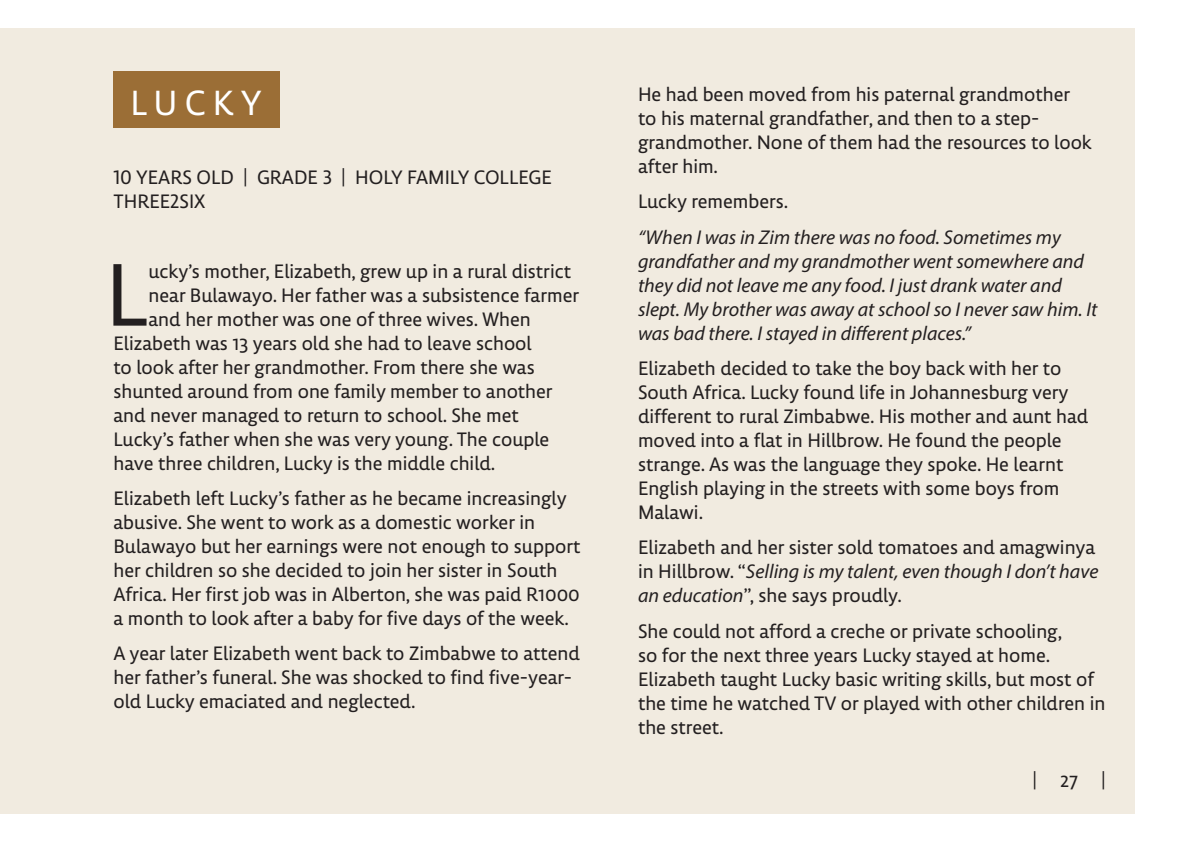
<style>
.page{position:relative;width:1191px;height:842px;background:#fff}
.page>*{position:absolute;margin:0;border:0;box-sizing:border-box;transform-origin:0 0}
.t1{font:91.2px "Lemon Sans Next";color:#231f20}
.t2{font:36px "Lemon Sans Next";letter-spacing:.195em;color:#fff}
.t3{font:20px/24px "Lemon Sans Next";color:#231f20}
.t4{font:italic 20px/24px "Myriad Pro";color:#231f20}
.s1{font-family:"Lemon Sans Next";font-style:normal}
.s2{font-family:"Myriad Pro";font-style:italic}
</style>
<div class="page">
<div style="left:0;top:29px;width:1134px;height:785px;background:#f1ebe0"></div>
<div style="left:113px;top:71px;width:167px;height:57px;background:#9b6e36"></div>
<h2 class="t2" style="left:130px;top:81px;width:133px">LUCKY</h2>
<p class="t3" style="left:113px;top:165px;width:440px">10 YEARS OLD | GRADE 3 | HOLY FAMILY COLLEGE<br>THREE2SIX</p>
<h1 class="t1" style="left:105px;top:240px;width:44px">L</h1>
<p class="t3" style="left:148px;top:259px;width:424px">ucky’s mother, Elizabeth, grew up in a rural district</p>
<p class="t3" style="left:148px;top:283px;width:432px">near Bulawayo. Her father was a subsistence farmer</p>
<p class="t3" style="left:148px;top:307px;width:384px">and her mother was one of three wives. When</p>
<p class="t3" style="left:113px;top:331px;width:420px">Elizabeth was 13 years old she had to leave school</p>
<p class="t3" style="left:113px;top:355px;width:423px">to look after her grandmother. From there she was</p>
<p class="t3" style="left:113px;top:379px;width:441px">shunted around from one family member to another</p>
<p class="t3" style="left:113px;top:403px;width:407px">and never managed to return to school. She met</p>
<p class="t3" style="left:113px;top:427px;width:437px">Lucky’s father when she was very young. The couple</p>
<p class="t3" style="left:113px;top:451px;width:383px">have three children, Lucky is the middle child.</p>
<p class="t3" style="left:113px;top:486px;width:468px">Elizabeth left Lucky’s father as he became increasingly abusive. She went to work as a domestic worker in Bulawayo but her earnings were not enough to support her children so she decided to join her sister in South Africa. Her first job was in Alberton, she was paid R1000 a month to look after a baby for five days of the week.</p>
<p class="t3" style="left:113px;top:641px;width:468px">A year later Elizabeth went back to Zimbabwe to attend her father’s funeral. She was shocked to find five-year&shy;old Lucky emaciated and neglected.</p>
<p class="t3" style="left:638px;top:82px;width:455px">He had been moved from his paternal grandmother to his maternal grandfather, and then to a step&shy;grandmother. None of them had the resources to look after him.</p>
<p class="t3" style="left:638px;top:189px;width:152px">Lucky remembers.</p>
<p class="t4" style="left:638px;top:224px;width:461px">“When I was in Zim there was no food. Sometimes my grandfather and my grandmother went somewhere and they did not leave me any food. I just drank water and slept. My brother was away at school so I never saw him. It was bad there. I stayed in different places.”</p>
<p class="t3" style="left:638px;top:356px;width:452px">Elizabeth decided to take the boy back with her to South Africa. Lucky found life in Johannesburg very different to rural Zimbabwe. His mother and aunt had moved into a flat in Hillbrow. He found the people strange. As was the language they spoke. He learnt English playing in the streets with some boys from Malawi.</p>
<p class="t3" style="left:638px;top:535px;width:459px">Elizabeth and her sister sold tomatoes and amagwinya</p>
<p class="t4" style="left:638px;top:559px;width:462px"><span class="s1">in Hillbrow. “</span>Selling is my talent, even though I don’t have</p>
<p class="t3" style="left:638px;top:578px;width:425px;line-height:35.4px"><span class="s2">an education</span>”, she says proudly.<br>She could not afford a creche or private schooling,</p>
<p class="t3" style="left:638px;top:643px;width:469px">so for the next three years Lucky stayed at home.<br>Elizabeth taught Lucky basic writing skills, but most of the time he watched TV or played with other children in the street.</p>
<p class="t3" style="left:1032px;top:768px;width:75px">| 27 |</p>
</div>
